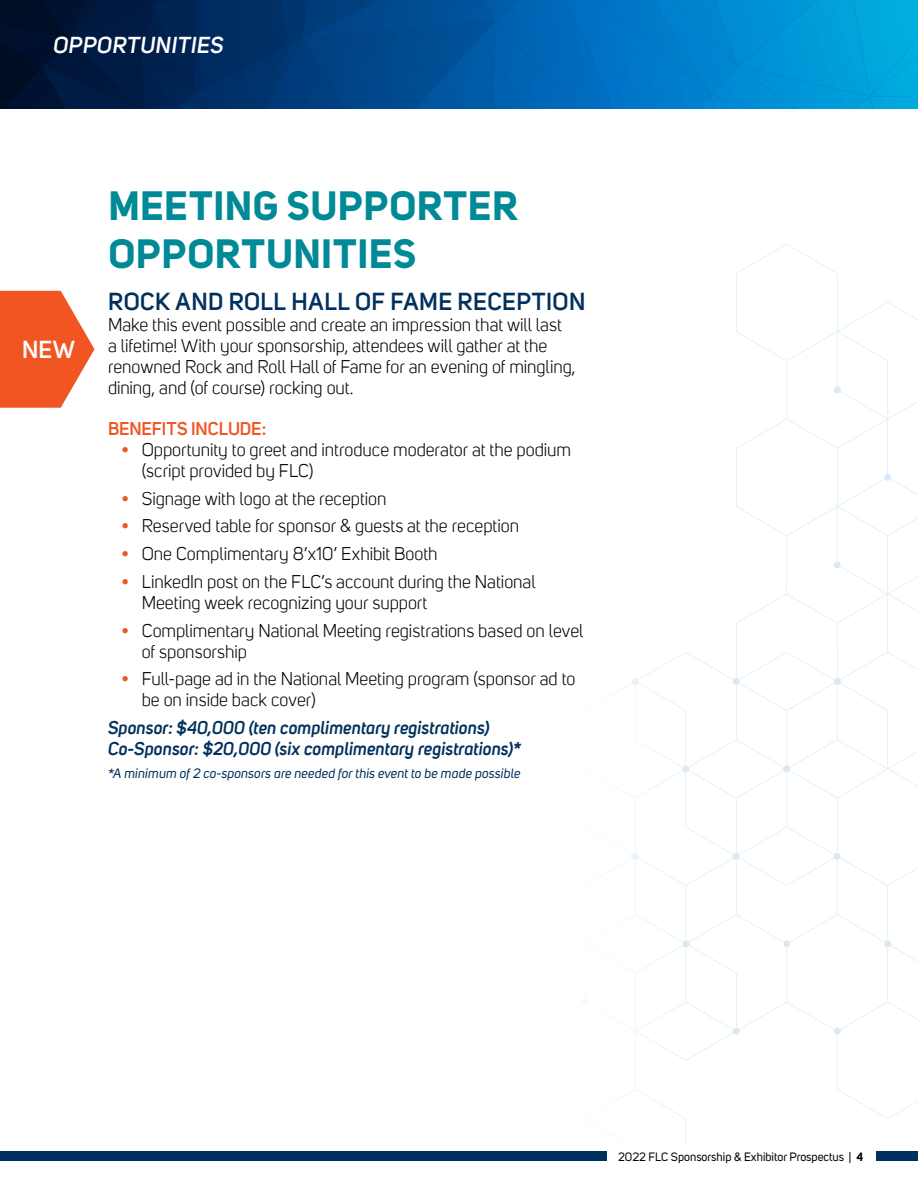
<style>
.page{position:relative;width:918px;height:1188px;background:#fff}
.page>*{position:absolute;margin:0;border:0;box-sizing:border-box;transform-origin:0 0}
.AGENDA_-_Day_Header{font:700 40.5px/48px "Uni Sans";letter-spacing:.015em;color:#008996}
.Opportunity_Headers{font:600 24px "Uni Sans";letter-spacing:.025em;color:#00305d}
.Opportunity_Headers-2{font:600 24px "Uni Sans";color:#fff}
.GLOBAL_-_Slug__Left{font:italic 600 22.5px "Uni Sans";letter-spacing:.02em;color:#fff}
.Basic_Body_Text{font:18px/21px "Uni Sans";letter-spacing:-.005em;color:#000}
.Sponsor{font:italic 600 18px "Uni Sans";letter-spacing:-.005em;color:#00305d}
.Benefits{font:600 18px "Uni Sans";letter-spacing:-.005em;color:#f05522}
.Sponsor-2{font:italic 13.5px "Uni Sans";letter-spacing:.005em;color:#00305d}
.t1{font:12px "Uni Sans";color:#000}
.s1{color:#f05522}
.s2{font-weight:700}
</style>
<div class="page">
<svg style="left:600px;top:244px;width:318px;height:899px"></svg>
<div style="left:0;top:1151px;width:608px;height:10px;background:#00305d"></div>
<div style="left:876px;top:1151px;width:42px;height:9px;background:#00305d"></div>
<svg style="left:0;top:0;width:918px;height:109px;background:#005795"></svg>
<svg style="left:0;top:291px;width:94px;height:117px"></svg>
<p class="GLOBAL_-_Slug__Left" style="left:53px;top:32px;width:172px">OPPORTUNITIES</p>
<p class="Opportunity_Headers-2" style="left:22px;top:336px;width:54px">NEW</p>
<p class="AGENDA_-_Day_Header" style="left:108px;top:181px;width:411px">MEETING SUPPORTER<br>OPPORTUNITIES</p>
<p class="Opportunity_Headers" style="left:108px;top:287px;width:479px">ROCK AND ROLL HALL OF FAME RECEPTION</p>
<p class="Basic_Body_Text" style="left:108px;top:314px;width:469px">Make this event possible and create an impression that will last<br>a lifetime! With your sponsorship, attendees will gather at the renowned Rock and Roll Hall of Fame for an evening of mingling, dining, and (of course) rocking out.</p>
<p class="Benefits" style="left:108px;top:418px;width:160px">BENEFITS INCLUDE:</p>
<p class="Basic_Body_Text" style="left:142px;top:439px;width:431px;text-indent:-20px"><span class="s1">•</span> Opportunity to greet and introduce moderator at the podium (script provided by FLC)</p>
<p class="Basic_Body_Text" style="left:122px;top:488px;width:267px"><span class="s1">•</span> Signage with logo at the reception</p>
<p class="Basic_Body_Text" style="left:122px;top:516px;width:399px"><span class="s1">•</span> Reserved table for sponsor &amp; guests at the reception</p>
<p class="Basic_Body_Text" style="left:122px;top:544px;width:318px"><span class="s1">•</span> One Complimentary 8’x10’ Exhibit Booth</p>
<p class="Basic_Body_Text" style="left:142px;top:571px;width:395px;text-indent:-20px"><span class="s1">•</span> LinkedIn post on the FLC’s account during the National<br>Meeting week recognizing your support</p>
<p class="Basic_Body_Text" style="left:142px;top:620px;width:443px;text-indent:-20px"><span class="s1">•</span> Complimentary National Meeting registrations based on level of sponsorship</p>
<p class="Basic_Body_Text" style="left:142px;top:669px;width:435px;text-indent:-20px"><span class="s1">•</span> Full-page ad in the National Meeting program (sponsor ad to be on inside back cover)</p>
<p class="Sponsor" style="left:108px;top:717px;width:383px">Sponsor: $40,000 (ten complimentary registrations)</p>
<p class="Sponsor" style="left:108px;top:738px;width:415px">Co-Sponsor: $20,000 (six complimentary registrations)*</p>
<p class="Sponsor-2" style="left:108px;top:765px;width:414px">*A minimum of 2 co-sponsors are needed for this event to be made possible</p>
<p class="t1" style="left:618px;top:1150px;width:247px">2022 FLC Sponsorship &amp; Exhibitor Prospectus | <span class="s2">4</span></p>
</div>
